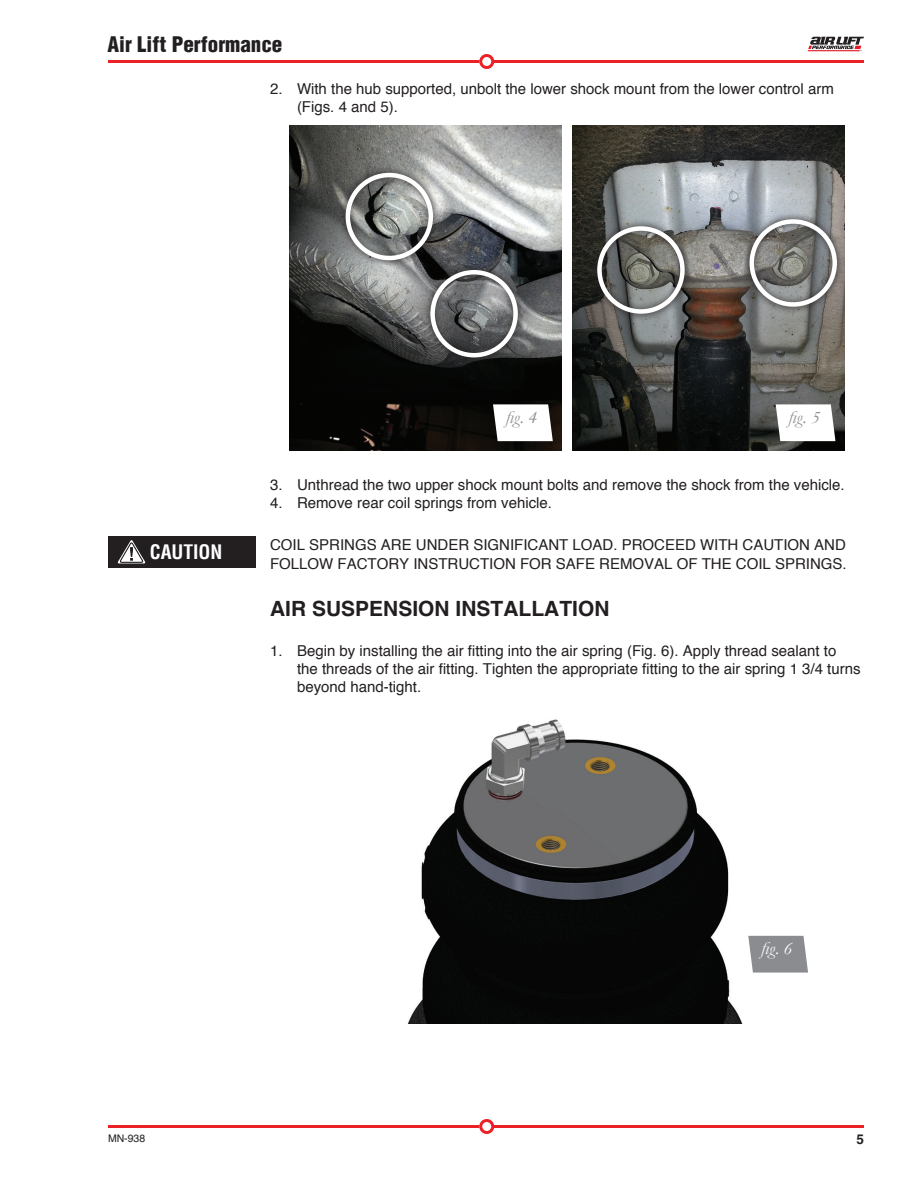
<style>
.page{position:relative;width:918px;height:1188px;background:#fff}
.page>*{position:absolute;margin:0;border:0;box-sizing:border-box;transform-origin:0 0}
.t1{font:700 21px "Helvetica";color:#231f20}
.t2{font:900 condensed 21px "Helvetica";color:#231f20}
.t3{font:700 condensed 19.5px "Helvetica";color:#fff}
.t4{font:italic 18px "Garamond";color:#8a8c8f}
.t5{font:italic 18px "Garamond";color:#fff}
.t6{font:15px/18px "Helvetica";color:#231f20}
.t7{font:700 13.5px "Helvetica";color:#231f20}
.t8{font:10.5px "Helvetica";color:#231f20}
</style>
<div class="page">
<hr style="left:493px;top:1125px;width:371px;height:3px;background:#ec2127">
<div style="left:479px;top:1119px;width:15px;height:15px;border:3px solid #ec2127;border-radius:50%"></div>
<hr style="left:108px;top:1125px;width:371px;height:3px;background:#ec2127">
<hr style="left:493px;top:60px;width:371px;height:3px;background:#ec2127">
<div style="left:479px;top:54px;width:15px;height:15px;border:3px solid #ec2127;border-radius:50%"></div>
<hr style="left:108px;top:60px;width:371px;height:3px;background:#ec2127">
<svg style="left:808px;top:37px;width:56px;height:14px"></svg>
<img style="left:290px;top:125px;width:272px;height:326px">
<svg style="left:493px;top:404px;width:60px;height:37px"></svg>
<img style="left:572px;top:125px;width:272px;height:326px">
<svg style="left:776px;top:404px;width:59px;height:37px"></svg>
<svg style="left:338px;top:165px;width:102px;height:103px;background:#848684"></svg>
<div style="left:346px;top:173px;width:87px;height:87px;border:4px solid #fff;border-radius:50%"></div>
<svg style="left:423px;top:263px;width:102px;height:102px;background:#626364"></svg>
<div style="left:430px;top:270px;width:88px;height:87px;border:4px solid #fff;border-radius:50%"></div>
<svg style="left:590px;top:219px;width:102px;height:102px;background:#6e6e6b"></svg>
<div style="left:597px;top:226px;width:88px;height:88px;border:4px solid #fff;border-radius:50%"></div>
<svg style="left:742px;top:212px;width:102px;height:102px;background:#838381"></svg>
<div style="left:750px;top:219px;width:87px;height:88px;border:4px solid #fff;border-radius:50%"></div>
<div style="left:108px;top:536px;width:148px;height:31px;background:#231f20"></div>
<svg style="left:117px;top:540px;width:29px;height:24px"></svg>
<img style="left:408px;top:719px;width:334px;height:304px">
<svg style="left:748px;top:936px;width:60px;height:37px;background:#949699"></svg>
<h1 class="t2" style="left:108px;top:31px;width:176px">Air Lift Performance</h1>
<p class="t6" style="left:297px;top:79px;width:538px;text-indent:-27px">2. With the hub supported, unbolt the lower shock mount from the lower control arm (Figs. 4 and 5).</p>
<h2 class="t3" style="left:150px;top:540px;width:74px">CAUTION</h2>
<p class="t4" style="left:506px;top:405px;width:33px">fig. 4</p>
<p class="t4" style="left:789px;top:405px;width:33px">fig. 5</p>
<p class="t6" style="left:270px;top:475px;width:574px">3. Unthread the two upper shock mount bolts and remove the shock from the vehicle.</p>
<p class="t6" style="left:270px;top:493px;width:281px">4. Remove rear coil springs from vehicle.</p>
<p class="t6" style="left:270px;top:534px;width:577px;line-height:19.5px">COIL SPRINGS ARE UNDER SIGNIFICANT LOAD. PROCEED WITH CAUTION AND<br>FOLLOW FACTORY INSTRUCTION FOR SAFE REMOVAL OF THE COIL SPRINGS.</p>
<h1 class="t1" style="left:270px;top:596px;width:341px">AIR SUSPENSION INSTALLATION</h1>
<p class="t6" style="left:297px;top:642px;width:565px;text-indent:-27px">1. Begin by installing the air fitting into the air spring (Fig. 6). Apply thread sealant to the threads of the air fitting. Tighten the appropriate fitting to the air spring 1 3/4 turns beyond hand-tight.</p>
<p class="t5" style="left:761px;top:936px;width:33px">fig. 6</p>
<p class="t8" style="left:108px;top:1132px;width:39px">MN-938</p>
<p class="t7" style="left:856px;top:1131px;width:9px">5</p>
</div>
